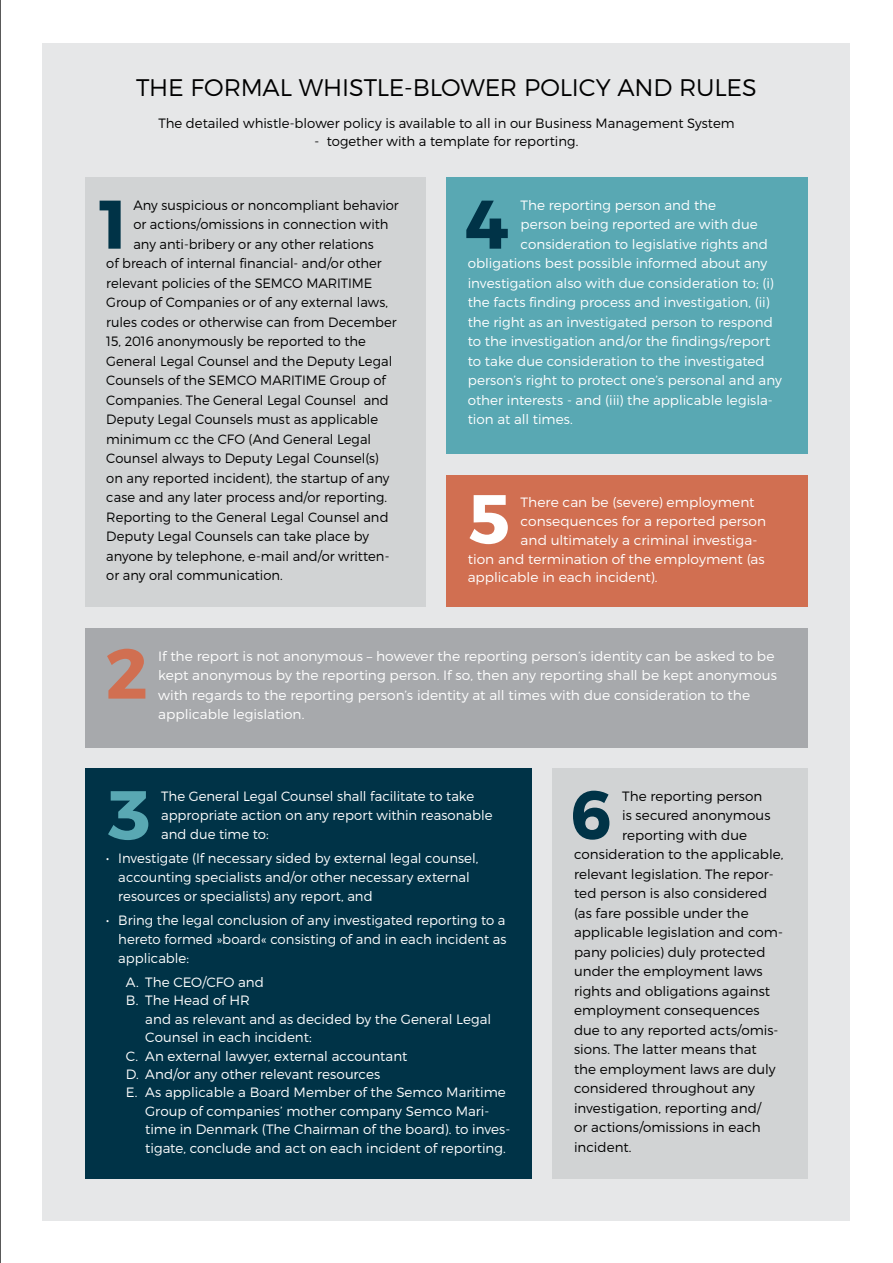
<style>
.page{position:relative;width:893px;height:1263px;background:#fff}
.page>*{position:absolute;margin:0;border:0;box-sizing:border-box;transform-origin:0 0}
.t1{font:300 24px "Montserrat";letter-spacing:-.005em;color:#000}
.t2{font:300 13.5px/19.2px "Montserrat";color:#fff}
.t3{font:300 13.5px "Montserrat";color:#000}
.s1{font-weight:600}
</style>
<div class="page">
<hr style="left:0;top:0;width:1px;height:1263px;background:#000">
<div style="left:43px;top:43px;width:807px;height:1177px;background:#e6e7e8"></div>
<div style="left:85px;top:178px;width:340px;height:429px;background:#d1d3d4"></div>
<svg style="left:100px;top:201px;width:21px;height:48px"></svg>
<div style="left:85px;top:628px;width:723px;height:119px;background:#a7a9ac"></div>
<svg style="left:107px;top:649px;width:38px;height:50px"></svg>
<div style="left:85px;top:769px;width:446px;height:410px;background:#003347"></div>
<svg style="left:108px;top:791px;width:40px;height:49px"></svg>
<div style="left:553px;top:769px;width:255px;height:410px;background:#d1d3d4"></div>
<svg style="left:573px;top:791px;width:36px;height:49px"></svg>
<div style="left:446px;top:178px;width:362px;height:276px;background:#59a8b3"></div>
<svg style="left:466px;top:201px;width:42px;height:48px"></svg>
<div style="left:446px;top:475px;width:362px;height:132px;background:#d16f51"></div>
<svg style="left:469px;top:495px;width:39px;height:49px"></svg>
<h1 class="t1" style="left:136px;top:72px;width:622px">THE FORMAL WHISTLE-BLOWER POLICY AND RULES</h1>
<p class="t3" style="left:158px;top:115px;width:578px">The detailed whistle-blower policy is available to all in our Business Management System</p>
<p class="t3" style="left:315px;top:133px;width:265px">- together with a template for reporting.</p>
<p class="t3" style="left:133px;top:197px;width:267px">Any suspicious or noncompliant behavior</p>
<p class="t3" style="left:133px;top:216px;width:257px">or actions/omissions in connection with</p>
<p class="t3" style="left:133px;top:236px;width:242px">any anti-bribery or any other relations</p>
<p class="t3" style="left:106px;top:255px;width:277px">of breach of internal financial- and/or other</p>
<p class="t3" style="left:106px;top:275px;width:268px">relevant policies of the SEMCO MARITIME</p>
<p class="t3" style="left:106px;top:294px;width:283px">Group of Companies or of any external laws,</p>
<p class="t3" style="left:106px;top:314px;width:292px">rules codes or otherwise can from December</p>
<p class="t3" style="left:106px;top:333px;width:261px">15, 2016 anonymously be reported to the</p>
<p class="t3" style="left:106px;top:353px;width:288px">General Legal Counsel and the Deputy Legal</p>
<p class="t3" style="left:106px;top:372px;width:281px">Counsels of the SEMCO MARITIME Group of</p>
<p class="t3" style="left:106px;top:392px;width:284px">Companies. The General Legal Counsel and</p>
<p class="t3" style="left:106px;top:411px;width:273px">Deputy Legal Counsels must as applicable</p>
<p class="t3" style="left:106px;top:431px;width:266px">minimum cc the CFO (And General Legal</p>
<p class="t3" style="left:106px;top:450px;width:274px">Counsel always to Deputy Legal Counsel(s)</p>
<p class="t3" style="left:106px;top:470px;width:285px">on any reported incident), the startup of any</p>
<p class="t3" style="left:106px;top:489px;width:282px">case and any later process and/or reporting.</p>
<p class="t3" style="left:106px;top:509px;width:284px">Reporting to the General Legal Counsel and</p>
<p class="t3" style="left:106px;top:528px;width:264px">Deputy Legal Counsels can take place by</p>
<p class="t3" style="left:106px;top:548px;width:285px">anyone by telephone, e-mail and/or written-</p>
<p class="t3" style="left:106px;top:567px;width:178px">or any oral communication.</p>
<p class="t2" style="left:520px;top:195px;width:197px">The reporting person and the</p>
<p class="t2" style="left:520px;top:215px;width:239px">person being reported are with due</p>
<p class="t2" style="left:520px;top:234px;width:249px">consideration to legislative rights and</p>
<p class="t2" style="left:468px;top:254px;width:301px">obligations best possible informed about any</p>
<p class="t2" style="left:468px;top:273px;width:307px">investigation also with due consideration to; (i)</p>
<p class="t2" style="left:468px;top:293px;width:303px">the facts finding process and investigation, (ii)</p>
<p class="t2" style="left:468px;top:312px;width:307px">the right as an investigated person to respond</p>
<p class="t2" style="left:468px;top:332px;width:304px">to the investigation and/or the findings/report</p>
<p class="t2" style="left:468px;top:351px;width:299px">to take due consideration to the investigated</p>
<p class="t2" style="left:468px;top:371px;width:316px">person’s right to protect one’s personal and any</p>
<p class="t2" style="left:468px;top:390px;width:307px">other interests - and (iii) the applicable legisla-</p>
<p class="t2" style="left:468px;top:410px;width:107px">tion at all times.</p>
<p class="t2" style="left:521px;top:493px;width:236px">There can be (severe) employment</p>
<p class="t2" style="left:521px;top:511px;width:247px">consequences for a reported person</p>
<p class="t2" style="left:521px;top:530px;width:238px">and ultimately a criminal investiga-</p>
<p class="t2" style="left:468px;top:549px;width:299px">tion and termination of the employment (as</p>
<p class="t2" style="left:468px;top:568px;width:191px">applicable in each incident).</p>
<p class="t2" style="left:158px;top:646px;width:620px">If the report is not anonymous – however the reporting person’s identity can be asked to be kept anonymous by the reporting person. If so, then any reporting shall be kept anonymous with regards to the reporting person’s identity at all times with due consideration to the applicable legislation.</p>
<p class="t2" style="left:161px;top:786px;width:333px">The General Legal Counsel shall facilitate to take appropriate action on any report within reasonable and due time to:</p>
<p class="t2" style="left:118px;top:848px;width:362px;text-indent:-12px"><span class="s1">·</span> Investigate (If necessary sided by external legal counsel, accounting specialists and/or other necessary external resources or specialists) any report, and</p>
<p class="t2" style="left:118px;top:910px;width:390px;text-align:justify;text-indent:-12px"><span class="s1">·</span> Bring the legal conclusion of any investigated reporting to a hereto formed »board« consisting of and in each incident as applicable:</p>
<p class="t2" style="left:126px;top:972px;width:140px;line-height:18.5px">A. The CEO/CFO and<br>B. The Head of HR</p>
<p class="t2" style="left:145px;top:1009px;width:348px">and as relevant and as decided by the General Legal</p>
<p class="t2" style="left:145px;top:1027px;width:168px">Counsel in each incident:</p>
<p class="t2" style="left:126px;top:1046px;width:283px">C. An external lawyer, external accountant</p>
<p class="t2" style="left:126px;top:1064px;width:256px">D. And/or any other relevant resources</p>
<p class="t2" style="left:126px;top:1083px;width:382px">E. As applicable a Board Member of the Semco Maritime</p>
<p class="t2" style="left:145px;top:1101px;width:346px">Group of companies’ mother company Semco Mari-</p>
<p class="t2" style="left:145px;top:1120px;width:366px">time in Denmark (The Chairman of the board). to inves-</p>
<p class="t2" style="left:145px;top:1138px;width:362px">tigate, conclude and act on each incident of reporting.</p>
<p class="t3" style="left:622px;top:788px;width:142px">The reporting person</p>
<p class="t3" style="left:622px;top:807px;width:150px">is secured anonymous</p>
<p class="t3" style="left:622px;top:827px;width:126px">reporting with due</p>
<p class="t3" style="left:574px;top:846px;width:211px">consideration to the applicable,</p>
<p class="t3" style="left:574px;top:866px;width:201px">relevant legislation. The repor-</p>
<p class="t3" style="left:574px;top:885px;width:195px">ted person is also considered</p>
<p class="t3" style="left:574px;top:905px;width:176px">(as fare possible under the</p>
<p class="t3" style="left:574px;top:924px;width:210px">applicable legislation and com-</p>
<p class="t3" style="left:574px;top:944px;width:193px">pany policies) duly protected</p>
<p class="t3" style="left:574px;top:963px;width:190px">under the employment laws</p>
<p class="t3" style="left:574px;top:983px;width:198px">rights and obligations against</p>
<p class="t3" style="left:574px;top:1002px;width:187px">employment consequences</p>
<p class="t3" style="left:574px;top:1022px;width:206px">due to any reported acts/omis-</p>
<p class="t3" style="left:574px;top:1041px;width:184px">sions. The latter means that</p>
<p class="t3" style="left:574px;top:1061px;width:203px">the employment laws are duly</p>
<p class="t3" style="left:574px;top:1080px;width:182px">considered throughout any</p>
<p class="t3" style="left:574px;top:1100px;width:188px">investigation, reporting and/</p>
<p class="t3" style="left:574px;top:1119px;width:188px">or actions/omissions in each</p>
<p class="t3" style="left:574px;top:1139px;width:59px">incident.</p>
</div>
